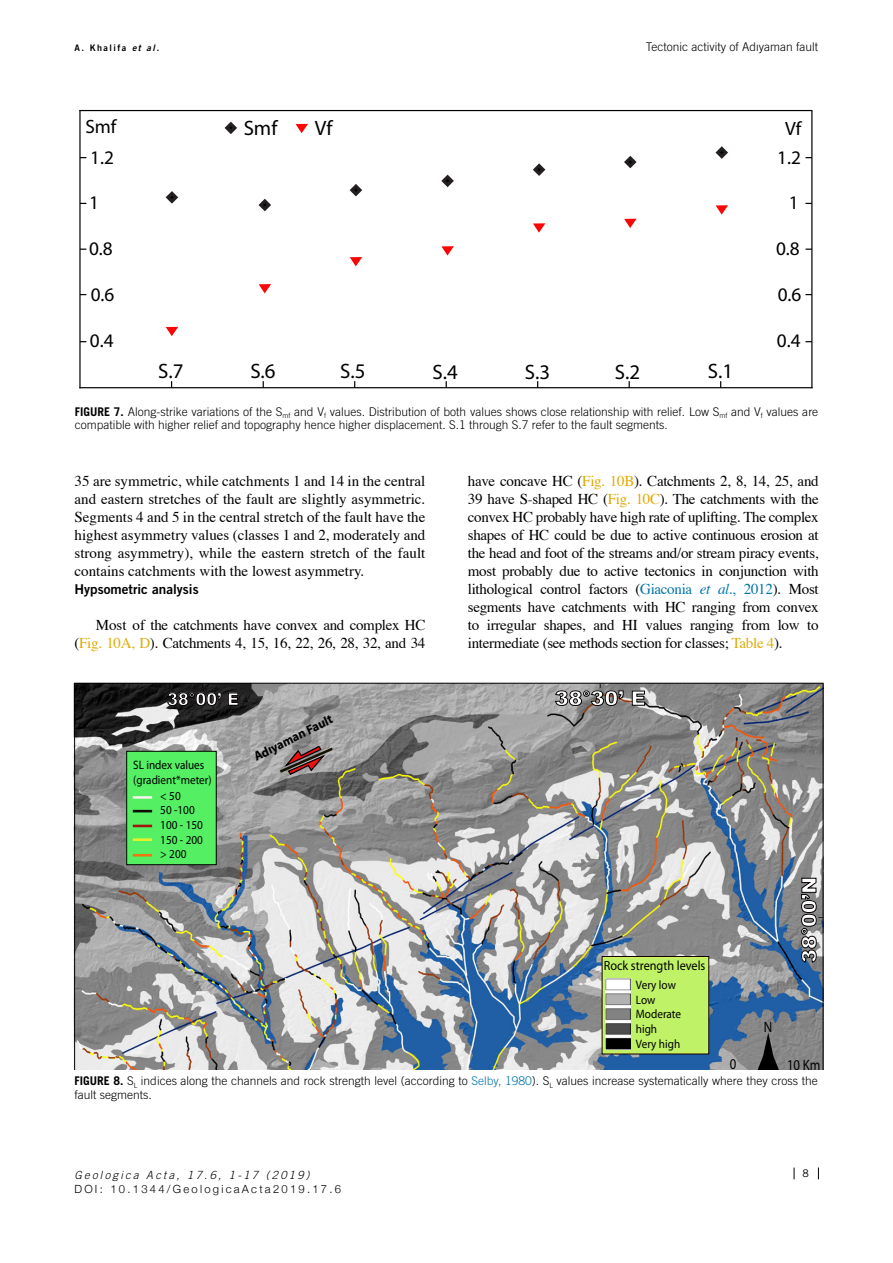
<style>
.page{position:relative;width:893px;height:1263px;background:#fff}
.page>*{position:absolute;margin:0;border:0;box-sizing:border-box;transform-origin:0 0}
.t1{font:20.85px "Myriad Pro";color:#000}
.t2{font:900 19.8px "Arial";color:#fff;scale:1.04 1}
.t3{font:19.2px "Myriad Pro";color:#000}
.t4{font:900 17.1px "Arial";color:#fff;scale:.95 1}
.t5{font:15px/18px "Times";letter-spacing:-.02em;color:#000;text-align:justify}
.t6{font:15px "Myriad Pro";color:#000;scale:.85 1}
.t7{font:13.5px "Trade Gothic Bold Two";color:#000}
.t8{font:13.35px "Myriad Pro";color:#000;scale:.92 1}
.t9{font:700 13.05px "Myriad Pro";color:#000;scale:.95 1}
.t10{font:12.3px/14.7px "Myriad Pro";color:#000;scale:.92 1}
.t11{font:300 12px/13.5px "Trade Gothic";color:#000}
.t12{font:300 11.25px "Helvetica Neue";letter-spacing:.2em;color:#000}
.t13{font:italic 300 11.25px "Trade Gothic";letter-spacing:.2em;color:#000}
.t14{font:10.5px "Trade Gothic";color:#000}
.t15{font:9px "Trade Gothic Bold Two";letter-spacing:.16em;color:#000}
.s1{font-style:italic}
.s2{font-weight:700}
.s3{color:#e0aa00}
.s4{color:#0074ac}
.s5{font-style:italic;color:#0074ac}
</style>
<div class="page">
<svg style="left:794px;top:1167px;width:1px;height:12px"></svg>
<svg style="left:818px;top:1167px;width:1px;height:12px"></svg>
<hr style="left:79px;top:387px;width:733px;height:1px;background:#000">
<hr style="left:79px;top:110px;width:2px;height:278px;background:#000">
<hr style="left:811px;top:110px;width:1px;height:278px;background:#000">
<hr style="left:79px;top:110px;width:733px;height:1px;background:#000">
<svg style="left:715px;top:146px;width:13px;height:13px"></svg>
<svg style="left:624px;top:155px;width:13px;height:14px"></svg>
<svg style="left:533px;top:163px;width:13px;height:13px"></svg>
<svg style="left:441px;top:174px;width:13px;height:13px"></svg>
<svg style="left:349px;top:184px;width:13px;height:13px"></svg>
<svg style="left:258px;top:198px;width:13px;height:14px"></svg>
<svg style="left:165px;top:191px;width:14px;height:13px"></svg>
<svg style="left:715px;top:205px;width:13px;height:10px"></svg>
<svg style="left:624px;top:218px;width:13px;height:10px"></svg>
<svg style="left:533px;top:223px;width:13px;height:10px"></svg>
<svg style="left:441px;top:246px;width:13px;height:10px"></svg>
<svg style="left:350px;top:257px;width:12px;height:10px"></svg>
<svg style="left:258px;top:284px;width:13px;height:10px"></svg>
<svg style="left:166px;top:326px;width:12px;height:10px"></svg>
<svg style="left:224px;top:121px;width:13px;height:13px"></svg>
<svg style="left:295px;top:123px;width:13px;height:10px"></svg>
<svg style="left:74px;top:683px;width:749px;height:386px;background:#93989c"></svg>
<div style="left:603px;top:957px;width:105px;height:96px;background:#bff266"></div>
<img style="left:606px;top:979px;width:25px;height:70px">
<div style="left:127px;top:751px;width:89px;height:114px;background:#54ef63"></div>
<svg style="left:133px;top:810px;width:19px;height:2px"></svg>
<hr style="left:133px;top:796px;width:19px;height:3px;background:#f4f4ea">
<svg style="left:133px;top:825px;width:19px;height:2px"></svg>
<hr style="left:133px;top:838px;width:19px;height:3px;background:#eaef2b">
<svg style="left:133px;top:854px;width:19px;height:2px"></svg>
<svg style="left:754px;top:1032px;width:28px;height:37px"></svg>
<svg style="left:277px;top:745px;width:59px;height:31px;background:#887271"></svg>
<svg style="left:632px;top:690px;width:13px;height:16px"></svg>
<svg style="left:555px;top:683px;width:69px;height:23px;background:#767271"></svg>
<svg style="left:801px;top:877px;width:22px;height:86px;background:#777779"></svg>
<div style="left:127px;top:751px;width:89px;height:114px;border:1px solid #000"></div>
<p class="t15" style="left:74px;top:43px;width:86px">A. Khalifa <span class="s1">et al.</span></p>
<p class="t11" style="left:646px;top:40px;width:174px">Tectonic activity of Adıyaman fault</p>
<p class="t3" style="left:85px;top:115px;width:33px">Smf</p>
<h1 class="t1" style="left:244px;top:115px;width:35px">Smf</h1>
<h1 class="t1" style="left:315px;top:115px;width:19px">Vf</h1>
<p class="t3" style="left:785px;top:116px;width:18px">Vf</p>
<p class="t3" style="left:90px;top:145px;width:25px">1.2</p>
<p class="t3" style="left:777px;top:145px;width:25px">1.2</p>
<p class="t3" style="left:89px;top:191px;width:11px">1</p>
<p class="t3" style="left:789px;top:191px;width:11px">1</p>
<p class="t3" style="left:89px;top:236px;width:25px">0.8</p>
<p class="t3" style="left:776px;top:236px;width:25px">0.8</p>
<p class="t3" style="left:91px;top:283px;width:25px">0.6</p>
<p class="t3" style="left:778px;top:283px;width:25px">0.6</p>
<p class="t3" style="left:90px;top:329px;width:25px">0.4</p>
<p class="t3" style="left:777px;top:329px;width:25px">0.4</p>
<h1 class="t1" style="left:158px;top:358px;width:27px">S.7</h1>
<h1 class="t1" style="left:250px;top:358px;width:27px">S.6</h1>
<h1 class="t1" style="left:340px;top:358px;width:27px">S.5</h1>
<h1 class="t1" style="left:433px;top:359px;width:27px">S.4</h1>
<h1 class="t1" style="left:525px;top:359px;width:27px">S.3</h1>
<h1 class="t1" style="left:615px;top:359px;width:27px">S.2</h1>
<h1 class="t1" style="left:708px;top:358px;width:27px">S.1</h1>
<p class="t11" style="left:75px;top:405px;width:745px"><span class="s2">FIGURE 7.</span> Along-strike variations of the S<sub>mf</sub> and V<sub>f</sub> values. Distribution of both values shows close relationship with relief. Low S<sub>mf</sub> and V<sub>f</sub> values are compatible with higher relief and topography hence higher displacement. S.1 through S.7 refer to the fault segments.</p>
<p class="t5" style="left:75px;top:471px;width:352px">35 are symmetric, while catchments 1 and 14 in the central and eastern stretches of the fault are slightly asymmetric.<br>Segments 4 and 5 in the central stretch of the fault have the highest asymmetry values (classes 1 and 2, moderately and strong asymmetry), while the eastern stretch of the fault contains catchments with the lowest asymmetry.</p>
<p class="t7" style="left:75px;top:581px;width:126px">Hypsometric analysis</p>
<p class="t5" style="left:75px;top:615px;width:352px;text-align:right">Most of the catchments have convex and complex HC (<span class="s3">Fig. 10A, D</span>). Catchments 4, 15, 16, 22, 26, 28, 32, and 34</p>
<p class="t4" style="left:167px;top:687px;width:77px">38°00’ E</p>
<p class="t10" style="left:133px;top:757px;width:87px">SL index values (gradient*meter)</p>
<p class="t10" style="left:160px;top:788px;width:48px">&lt; 50<br>50 -100<br>100 - 150<br>150 - 200 &gt; 200</p>
<p class="t9" style="left:251px;top:750px;width:93px;rotate:-27deg">Adıyaman Fault</p>
<p class="t5" style="left:468px;top:471px;width:352px">have concave HC (<span class="s3">Fig. 10B</span>). Catchments 2, 8, 14, 25, and 39 have S-shaped HC (<span class="s3">Fig. 10C</span>). The catchments with the convex HC probably have high rate of uplifting. The complex shapes of HC could be due to active continuous erosion at the head and foot of the streams and/or stream piracy events, most probably due to active tectonics in conjunction with lithological control factors (<span class="s4">Giaconia</span> <span class="s5">et al.</span><span class="s4">, 2012</span>). Most segments have catchments with HC ranging from convex to irregular shapes, and HI values ranging from low to intermediate (see methods section for classes; <span class="s3">Table 4</span>).</p>
<h2 class="t2" style="left:555px;top:684px;width:89px">38°30’ E</h2>
<p class="t8" style="left:604px;top:957px;width:112px">Rock strength levels</p>
<p class="t10" style="left:636px;top:977px;width:51px">Very low<br>Low<br>Moderate high<br>Very high</p>
<p class="t6" style="left:764px;top:1017px;width:11px">N</p>
<h2 class="t2" style="left:795px;top:963px;width:84px;rotate:-90deg">38°00’N</h2>
<p class="t6" style="left:730px;top:1055px;width:9px">0</p>
<p class="t6" style="left:787px;top:1056px;width:41px">10 Km</p>
<p class="t11" style="left:74px;top:1074px;width:745px"><span class="s2">FIGURE 8.</span> S<sub>L</sub> indices along the channels and rock strength level (according to <span class="s4">Selby, 1980</span>). S<sub>L</sub> values increase systematically where they cross the fault segments.</p>
<p class="t13" style="left:74px;top:1168px;width:237px">Geologica Acta, 17.6, 1-17 (2019)</p>
<p class="t12" style="left:74px;top:1181px;width:268px">DOI: 10.1344/GeologicaActa2019.17.6</p>
<p class="t14" style="left:802px;top:1167px;width:8px">8</p>
</div>
